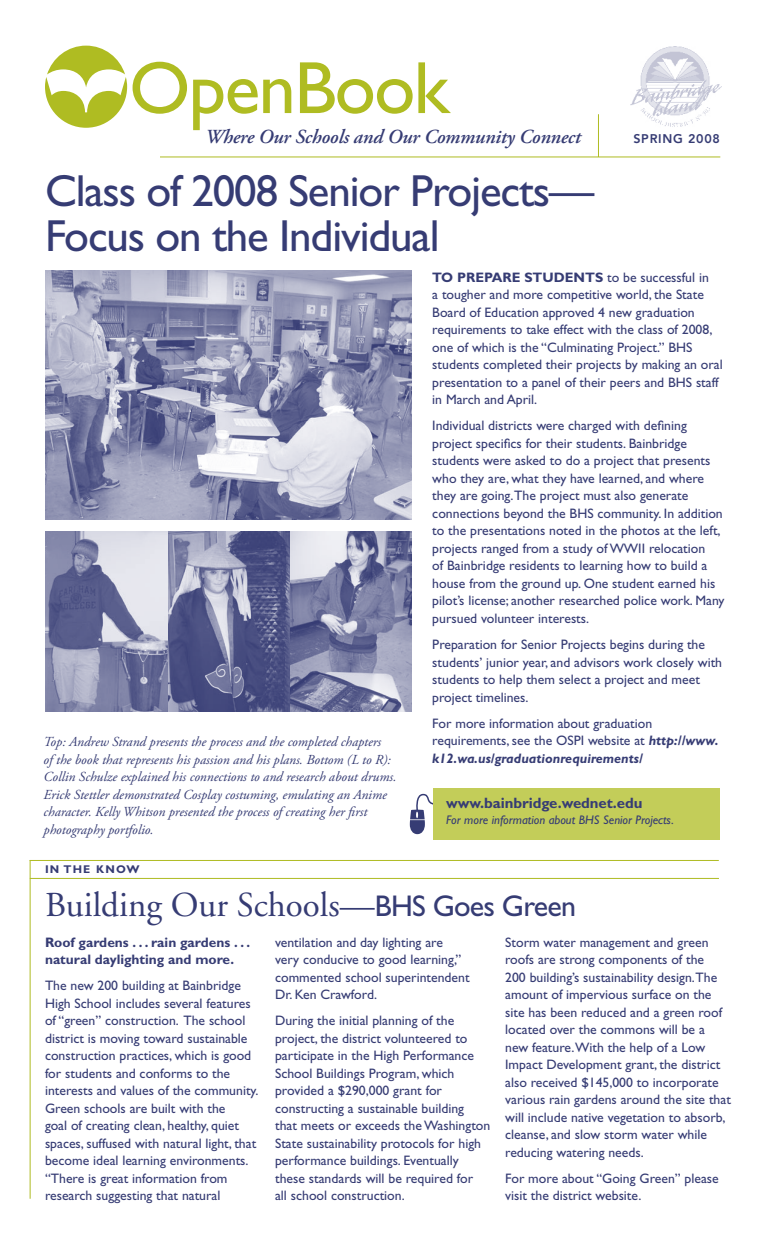
<style>
.page{position:relative;width:765px;height:1260px;background:#fff}
.page>*{position:absolute;margin:0;border:0;box-sizing:border-box;transform-origin:0 0}
.t1{font:74.38px "Gill Sans";letter-spacing:-.02em;color:#afbc22}
.t2{font:45px/45px "Gill Sans";letter-spacing:-.025em;color:#363c74}
.t3{font:35px "Adobe Garamond";color:#363c74}
.t4{font:italic 600 19.88px "Adobe Garamond Pro";letter-spacing:-.01em;color:#363c74}
.t5{font:700 15px "Gill Sans";letter-spacing:-.005em;color:#363c74}
.t6{font:13.75px/17.5px "Gill Sans";color:#363c74}
.t7{font:italic 13.75px/17.5px "Adobe Garamond Pro";color:#363c74}
.t8{font:700 13.75px/17.5px "Gill Sans";color:#363c74}
.t9{font:italic 12.5px "Gill Sans";color:#363c74}
.t10{font:800 12.5px "Avenir LT";letter-spacing:.06em;color:#363c74}
.t11{font:700 11.25px "Gill Sans";letter-spacing:.11em;color:#363c74}
.s1{font-weight:700}
.s2{font-weight:700;font-style:italic}
.s3{font-family:"Gill Sans";font-size:30px}
</style>
<div class="page">
<img style="left:45px;top:532px;width:366px;height:180px">
<img style="left:630px;top:46px;width:92px;height:81px">
<hr style="left:160px;top:156px;width:560px;height:1px;background:#afbc22">
<hr style="left:598px;top:114px;width:1px;height:43px;background:#afbc22">
<svg style="left:45px;top:46px;width:82px;height:82px"></svg>
<hr style="left:30px;top:860px;width:689px;height:1px;background:#afbc22">
<hr style="left:30px;top:878px;width:689px;height:1px;background:#afbc22">
<hr style="left:30px;top:860px;width:1px;height:339px;background:#afbc22">
<svg style="left:410px;top:793px;width:24px;height:41px"></svg>
<div style="left:434px;top:789px;width:286px;height:51px;background:#c3cd59"></div>
<img style="left:45px;top:270px;width:366px;height:249px">
<h1 class="t1" style="left:129px;top:45px;width:322px">OpenBook</h1>
<h3 class="t4" style="left:205px;top:125px;width:377px">Where Our Schools and Our Community Connect</h3>
<p class="t10" style="left:633px;top:131px;width:88px">SPRING 2008</p>
<h2 class="t2" style="left:45px;top:169px;width:551px">Class of 2008 Senior Projects—<br>Focus on the Individual</h2>
<p class="t7" style="left:44px;top:733px;width:354px">Top: Andrew Strand presents the process and the completed chapters<br>of the book that represents his passion and his plans. Bottom (L to R):<br>Collin Schulze explained his connections to and research about drums.<br>Erick Stettler demonstrated Cosplay costuming, emulating an Anime character. Kelly Whitson presented the process of creating her first photography portfolio.</p>
<p class="t11" style="left:45px;top:863px;width:96px">IN THE KNOW</p>
<p class="t6" style="left:432px;top:268px;width:292px"><span class="s1">TO PREPARE STUDENTS</span> to be successful in<br>a tougher and more competitive world, the State Board of Education approved 4 new graduation requirements to take effect with the class of 2008, one of which is the “Culminating Project.” BHS students completed their projects by making an oral presentation to a panel of their peers and BHS staff in March and April.</p>
<p class="t6" style="left:432px;top:417px;width:294px">Individual districts were charged with defining project specifics for their students. Bainbridge students were asked to do a project that presents who they are, what they have learned, and where they are going.The project must also generate connections beyond the BHS community. In addition to the presentations noted in the photos at the left, projects ranged from a study of WWII relocation<br>of Bainbridge residents to learning how to build a house from the ground up. One student earned his pilot’s license; another researched police work. Many pursued volunteer interests.</p>
<p class="t6" style="left:432px;top:636px;width:291px">Preparation for Senior Projects begins during the students’ junior year, and advisors work closely with students to help them select a project and meet project timelines.</p>
<p class="t6" style="left:432px;top:715px;width:288px">For more information about graduation requirements, see the OSPI website at <span class="s2">http://www. k12.wa.us/graduationrequirements/</span></p>
<p class="t5" style="left:446px;top:794px;width:198px">www.bainbridge.wednet.edu</p>
<p class="t9" style="left:446px;top:813px;width:229px">For more information about BHS Senior Projects.</p>
<h3 class="t3" style="left:45px;top:886px;width:533px">Building Our Schools—<span class="s3">BHS Goes Green</span></h3>
<p class="t8" style="left:45px;top:933px;width:207px">Roof gardens . . . rain gardens . . . natural daylighting and more.</p>
<p class="t6" style="left:45px;top:977px;width:215px">The new 200 building at Bainbridge High School includes several features of “green” construction. The school district is moving toward sustainable construction practices, which is good for students and conforms to the interests and values of the community.<br>Green schools are built with the<br>goal of creating clean, healthy, quiet spaces, suffused with natural light, that become ideal learning environments. “There is great information from research suggesting that natural</p>
<p class="t6" style="left:275px;top:933px;width:196px">ventilation and day lighting are very conducive to good learning,” commented school superintendent<br>Dr. Ken Crawford.</p>
<p class="t6" style="left:275px;top:1012px;width:217px">During the initial planning of the project, the district volunteered to participate in the High Performance School Buildings Program, which provided a $290,000 grant for constructing a sustainable building<br>that meets or exceeds the Washington State sustainability protocols for high performance buildings. Eventually these standards will be required for<br>all school construction.</p>
<p class="t6" style="left:505px;top:933px;width:227px">Storm water management and green roofs are strong components of the<br>200 building’s sustainability design.The amount of impervious surface on the site has been reduced and a green roof located over the commons will be a new feature.With the help of a Low Impact Development grant, the district also received $145,000 to incorporate various rain gardens around the site that will include native vegetation to absorb, cleanse, and slow storm water while reducing watering needs.</p>
<p class="t6" style="left:505px;top:1170px;width:215px">For more about “Going Green” please visit the district website.</p>
</div>
